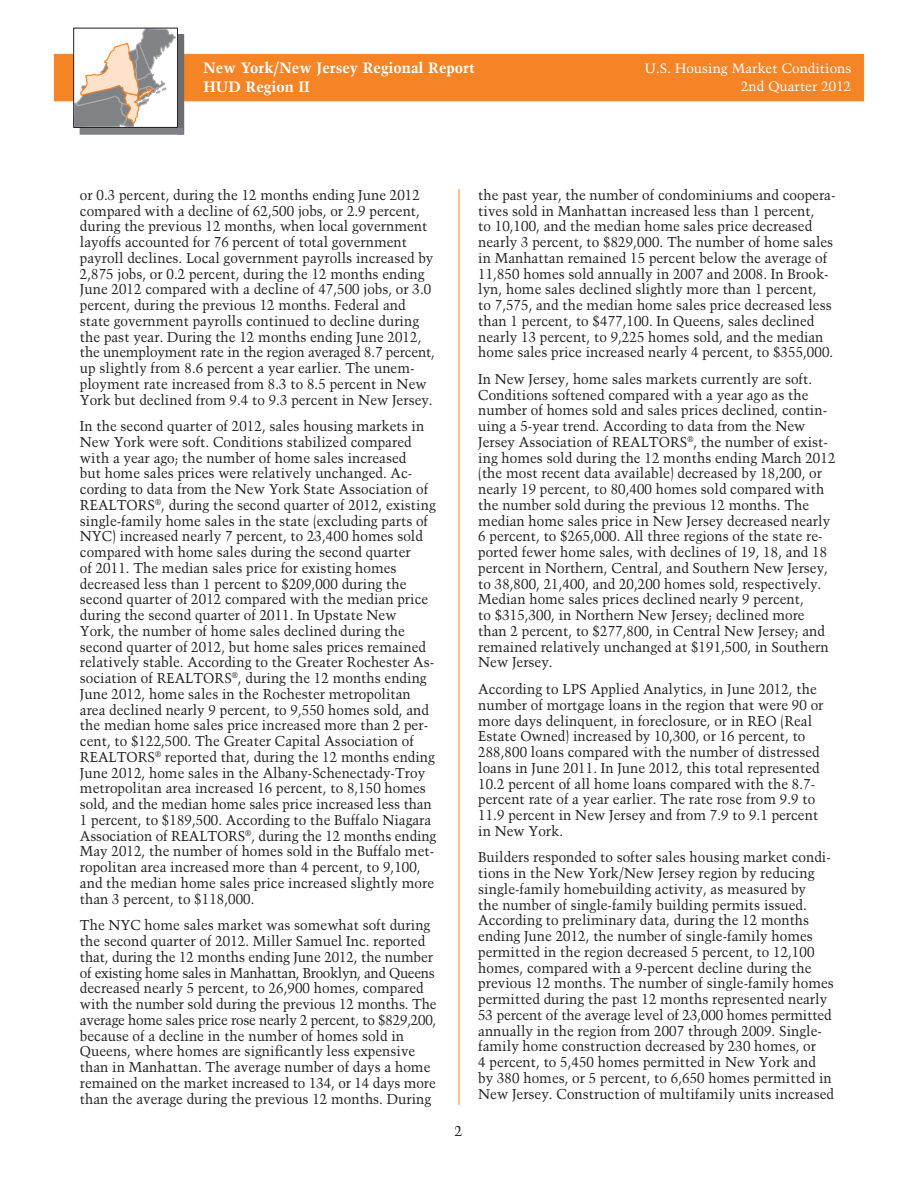
<style>
.page{position:relative;width:918px;height:1188px;background:#fff}
.page>*{position:absolute;margin:0;border:0;box-sizing:border-box;transform-origin:0 0}
.t1{font:700 15px "Trump Mediaeval";color:#fff}
.t2{font:14.25px/15.8px "Trump Mediaeval";color:#231f20;scale:.95 1}
.t3{font:14.25px "Trump Mediaeval";color:#231f20}
.t4{font:13.5px "Trump Mediaeval";color:#fff}
</style>
<div class="page">
<div style="left:54px;top:54px;width:810px;height:47px;background:#f58427;border:1px solid #f58427"></div>
<svg style="left:73px;top:27px;width:104px;height:102px"></svg>
<div style="left:177px;top:34px;width:7px;height:101px;background:#6c6d70"></div>
<div style="left:80px;top:128px;width:103px;height:7px;background:#808285"></div>
<div style="left:73px;top:28px;width:105px;height:100px;border:1px solid #231f20"></div>
<hr style="left:459px;top:189px;width:1px;height:916px;background:#f58427">
<p class="t1" style="left:203px;top:58px;width:273px">New York/New Jersey Regional Report</p>
<p class="t1" style="left:203px;top:77px;width:108px">HUD Region II</p>
<p class="t4" style="left:645px;top:60px;width:208px">U.S. Housing Market Conditions</p>
<p class="t4" style="left:741px;top:78px;width:112px">2nd Quarter 2012</p>
<p class="t2" style="left:80px;top:187px;width:375px">or 0.3 percent, during the 12 months ending June 2012 compared with a decline of 62,500 jobs, or 2.9 percent, during the previous 12 months, when local government layoffs accounted for 76 percent of total government payroll declines. Local government payrolls increased by 2,875 jobs, or 0.2 percent, during the 12 months ending June 2012 compared with a decline of 47,500 jobs, or 3.0 percent, during the previous 12 months. Federal and state government payrolls continued to decline during the past year. During the 12 months ending June 2012, the unemployment rate in the region averaged 8.7 percent, up slightly from 8.6 percent a year earlier. The unem&shy;ployment rate increased from 8.3 to 8.5 percent in New York but declined from 9.4 to 9.3 percent in New Jersey.</p>
<p class="t2" style="left:80px;top:418px;width:377px">In the second quarter of 2012, sales housing markets in New York were soft. Conditions stabilized compared with a year ago; the number of home sales increased<br>but home sales prices were relatively unchanged. Ac&shy;cording to data from the New York State Association of REALTORS<sup>®</sup>, during the second quarter of 2012, existing single-family home sales in the state (excluding parts of NYC) increased nearly 7 percent, to 23,400 homes sold compared with home sales during the second quarter<br>of 2011. The median sales price for existing homes decreased less than 1 percent to $209,000 during the second quarter of 2012 compared with the median price during the second quarter of 2011. In Upstate New<br>York, the number of home sales declined during the second quarter of 2012, but home sales prices remained relatively stable. According to the Greater Rochester As&shy;sociation of REALTORS<sup>®</sup>, during the 12 months ending June 2012, home sales in the Rochester metropolitan area declined nearly 9 percent, to 9,550 homes sold, and the median home sales price increased more than 2 per-- cent, to $122,500. The Greater Capital Association of REALTORS<sup>®</sup> reported that, during the 12 months ending June 2012, home sales in the Albany-Schenectady-Troy metropolitan area increased 16 percent, to 8,150 homes sold, and the median home sales price increased less than 1 percent, to $189,500. According to the Buffalo Niagara Association of REALTORS<sup>®</sup>, during the 12 months ending May 2012, the number of homes sold in the Buffalo met&shy;ropolitan area increased more than 4 percent, to 9,100, and the median home sales price increased slightly more than 3 percent, to $118,000.</p>
<p class="t2" style="left:80px;top:917px;width:377px">The NYC home sales market was somewhat soft during the second quarter of 2012. Miller Samuel Inc. reported that, during the 12 months ending June 2012, the number of existing home sales in Manhattan, Brooklyn, and Queens decreased nearly 5 percent, to 26,900 homes, compared with the number sold during the previous 12 months. The average home sales price rose nearly 2 percent, to $829,200, because of a decline in the number of homes sold in Queens, where homes are significantly less expensive than in Manhattan. The average number of days a home remained on the market increased to 134, or 14 days more than the average during the previous 12 months. During</p>
<p class="t3" style="left:455px;top:1123px;width:9px">2</p>
<p class="t2" style="left:478px;top:187px;width:378px">the past year, the number of condominiums and coopera&shy;tives sold in Manhattan increased less than 1 percent,<br>to 10,100, and the median home sales price decreased nearly 3 percent, to $829,000. The number of home sales in Manhattan remained 15 percent below the average of 11,850 homes sold annually in 2007 and 2008. In Brook&shy;lyn, home sales declined slightly more than 1 percent,<br>to 7,575, and the median home sales price decreased less than 1 percent, to $477,100. In Queens, sales declined nearly 13 percent, to 9,225 homes sold, and the median home sales price increased nearly 4 percent, to $355,000.</p>
<p class="t2" style="left:478px;top:371px;width:378px">In New Jersey, home sales markets currently are soft.<br>Conditions softened compared with a year ago as the number of homes sold and sales prices declined, contin&shy;uing a 5-year trend. According to data from the New Jersey Association of REALTORS<sup>®</sup>, the number of exist&shy;ing homes sold during the 12 months ending March 2012 (the most recent data available) decreased by 18,200, or nearly 19 percent, to 80,400 homes sold compared with the number sold during the previous 12 months. The median home sales price in New Jersey decreased nearly 6 percent, to $265,000. All three regions of the state re&shy;ported fewer home sales, with declines of 19, 18, and 18 percent in Northern, Central, and Southern New Jersey, to 38,800, 21,400, and 20,200 homes sold, respectively.<br>Median home sales prices declined nearly 9 percent,<br>to $315,300, in Northern New Jersey; declined more than 2 percent, to $277,800, in Central New Jersey; and remained relatively unchanged at $191,500, in Southern New Jersey.</p>
<p class="t2" style="left:478px;top:681px;width:365px">According to LPS Applied Analytics, in June 2012, the number of mortgage loans in the region that were 90 or more days delinquent, in foreclosure, or in REO (Real Estate Owned) increased by 10,300, or 16 percent, to 288,800 loans compared with the number of distressed loans in June 2011. In June 2012, this total represented 10.2 percent of all home loans compared with the 8.7- percent rate of a year earlier. The rate rose from 9.9 to 11.9 percent in New Jersey and from 7.9 to 9.1 percent in New York.</p>
<p class="t2" style="left:478px;top:849px;width:376px">Builders responded to softer sales housing market condi&shy;tions in the New York/New Jersey region by reducing single-family homebuilding activity, as measured by<br>the number of single-family building permits issued.<br>According to preliminary data, during the 12 months ending June 2012, the number of single-family homes permitted in the region decreased 5 percent, to 12,100 homes, compared with a 9-percent decline during the previous 12 months. The number of single-family homes permitted during the past 12 months represented nearly 53 percent of the average level of 23,000 homes permitted annually in the region from 2007 through 2009. Single&shy;family home construction decreased by 230 homes, or<br>4 percent, to 5,450 homes permitted in New York and by 380 homes, or 5 percent, to 6,650 homes permitted in New Jersey. Construction of multifamily units increased</p>
</div>
